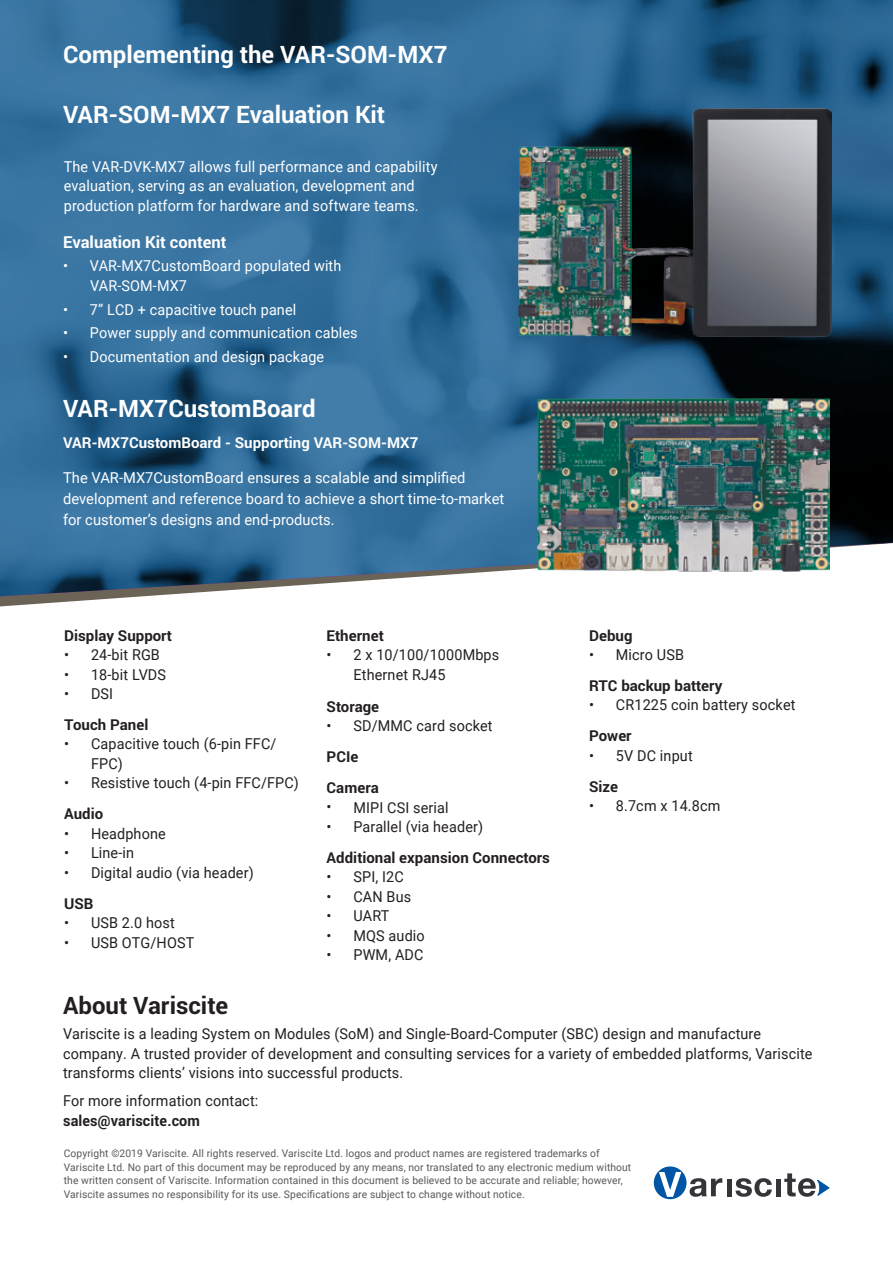
<style>
.page{position:relative;width:893px;height:1263px;background:#fff}
.page>*{position:absolute;margin:0;border:0;box-sizing:border-box;transform-origin:0 0}
.t1{font:700 24px "Roboto";color:#fff}
.t2{font:700 24px "Roboto";color:#231f20}
.t3{font:700 16.5px "Roboto";color:#fff}
.t4{font:15px/19.5px "Roboto";letter-spacing:.01em;color:#231f20}
.t5{font:15px/21px "Roboto";letter-spacing:.01em;color:#fff}
.t6{font:15px/19.5px "Roboto";letter-spacing:.01em;color:#231f20;scale:.96 1}
.t7{font:15px/19.5px "Roboto";letter-spacing:.01em;color:#fff;scale:.96 1}
.t8{font:700 15px/30.8px "Roboto";color:#231f20}
.t9{font:700 15px "Roboto";color:#fff}
.t10{font:700 15px "Roboto";color:#231f20;scale:.96 1}
.t11{font:10.5px/13.5px "Roboto";letter-spacing:.01em;color:#58595b}
</style>
<div class="page">
<svg style="left:0;top:0;width:893px;height:603px;background:#396d94"></svg>
<div style="left:654px;top:1166px;width:32px;height:33px;background:#0055a4;border-radius:50%"></div>
<svg style="left:784px;top:1173px;width:45px;height:24px"></svg>
<div style="left:776px;top:1179px;width:5px;height:17px;background:#343539"></div>
<svg style="left:735px;top:1178px;width:37px;height:19px"></svg>
<hr style="left:727px;top:1179px;width:4px;height:17px;background:#343539">
<svg style="left:690px;top:1178px;width:32px;height:19px"></svg>
<svg style="left:659px;top:1172px;width:22px;height:25px"></svg>
<img style="left:519px;top:108px;width:312px;height:228px">
<img style="left:538px;top:398px;width:292px;height:173px">
<h1 class="t1" style="left:63px;top:38px;width:386px">Complementing the VAR-SOM-MX7</h1>
<h1 class="t1" style="left:63px;top:98px;width:323px">VAR-SOM-MX7 Evaluation Kit</h1>
<h3 class="t7" style="left:64px;top:156px;width:391px">The VAR-DVK-MX7 allows full performance and capability evaluation, serving as an evaluation, development and production platform for hardware and software teams.</h3>
<h2 class="t3" style="left:63px;top:230px;width:165px">Evaluation Kit content</h2>
<h3 class="t5" style="left:90px;top:256px;width:253px;line-height:19.5px;text-indent:-27px">• VAR-MX7CustomBoard populated with<br>VAR-SOM-MX7</h3>
<h3 class="t5" style="left:63px;top:298px;width:235px">• 7” LCD + capacitive touch panel</h3>
<h3 class="t5" style="left:63px;top:322px;width:296px">• Power supply and communication cables</h3>
<h3 class="t5" style="left:63px;top:346px;width:263px">• Documentation and design package</h3>
<h1 class="t1" style="left:63px;top:392px;width:254px">VAR-MX7CustomBoard</h1>
<h3 class="t9" style="left:63px;top:433px;width:357px">VAR-MX7CustomBoard - Supporting VAR-SOM-MX7</h3>
<h3 class="t5" style="left:63px;top:466px;width:443px">The VAR-MX7CustomBoard ensures a scalable and simplified development and reference board to achieve a short time-to-market for customer’s designs and end-products.</h3>
<h3 class="t8" style="left:64px;top:619px;width:109px">Display Support</h3>
<h3 class="t4" style="left:64px;top:644px;width:97px">• 24-bit RGB</h3>
<h3 class="t4" style="left:64px;top:664px;width:103px">• 18-bit LVDS</h3>
<h3 class="t4" style="left:64px;top:683px;width:51px">• DSI</h3>
<h3 class="t8" style="left:64px;top:709px;width:86px">Touch Panel</h3>
<h3 class="t4" style="left:91px;top:734px;width:187px;text-indent:-27px">• Capacitive touch (6-pin FFC/<br>FPC)</h3>
<h3 class="t4" style="left:64px;top:773px;width:236px">• Resistive touch (4-pin FFC/FPC)</h3>
<h3 class="t8" style="left:64px;top:798px;width:41px">Audio</h3>
<h3 class="t4" style="left:64px;top:823px;width:103px">• Headphone</h3>
<h3 class="t4" style="left:64px;top:843px;width:71px">• Line-in</h3>
<h3 class="t4" style="left:64px;top:862px;width:191px">• Digital audio (via header)</h3>
<h3 class="t8" style="left:64px;top:887px;width:31px">USB</h3>
<h3 class="t4" style="left:64px;top:912px;width:112px">• USB 2.0 host</h3>
<h3 class="t4" style="left:64px;top:932px;width:132px">• USB OTG/HOST</h3>
<h3 class="t8" style="left:327px;top:619px;width:59px">Ethernet</h3>
<h3 class="t4" style="left:354px;top:644px;width:147px;text-indent:-27px">• 2 x 10/100/1000Mbps<br>Ethernet RJ45</h3>
<h3 class="t8" style="left:327px;top:691px;width:54px">Storage</h3>
<h3 class="t4" style="left:327px;top:716px;width:168px">• SD/MMC card socket</h3>
<h3 class="t8" style="left:327px;top:741px;width:54px">PCIe<br>Camera</h3>
<h3 class="t4" style="left:327px;top:797px;width:124px">• MIPI CSI serial</h3>
<h3 class="t4" style="left:327px;top:816px;width:158px">• Parallel (via header)</h3>
<h3 class="t8" style="left:327px;top:841px;width:225px">Additional expansion Connectors</h3>
<h3 class="t4" style="left:327px;top:867px;width:79px">• SPI, I2C</h3>
<h3 class="t4" style="left:327px;top:886px;width:86px">• CAN Bus</h3>
<h3 class="t4" style="left:327px;top:906px;width:64px">• UART</h3>
<h3 class="t4" style="left:327px;top:925px;width:100px">• MQS audio</h3>
<h3 class="t4" style="left:327px;top:945px;width:98px">• PWM, ADC</h3>
<h3 class="t8" style="left:589px;top:619px;width:45px">Debug</h3>
<h3 class="t4" style="left:589px;top:644px;width:96px">• Micro USB</h3>
<h3 class="t8" style="left:589px;top:670px;width:135px">RTC backup battery</h3>
<h3 class="t4" style="left:589px;top:695px;width:208px">• CR1225 coin battery socket</h3>
<h3 class="t8" style="left:589px;top:720px;width:44px">Power</h3>
<h3 class="t4" style="left:589px;top:745px;width:105px">• 5V DC input</h3>
<h3 class="t8" style="left:589px;top:770px;width:30px">Size</h3>
<h3 class="t4" style="left:589px;top:795px;width:133px">• 8.7cm x 14.8cm</h3>
<h1 class="t2" style="left:63px;top:988px;width:166px">About Variscite</h1>
<p class="t6" style="left:63px;top:1023px;width:782px">Variscite is a leading System on Modules (SoM) and Single-Board-Computer (SBC) design and manufacture company. A trusted provider of development and consulting services for a variety of embedded platforms, Variscite transforms clients’ visions into successful products.</p>
<h3 class="t6" style="left:63px;top:1090px;width:205px">For more information contact:</h3>
<h3 class="t10" style="left:63px;top:1110px;width:144px">sales@variscite.com</h3>
<p class="t11" style="left:64px;top:1146px;width:569px">Copyright ©2019 Variscite. All rights reserved. Variscite Ltd. logos and product names are registered trademarks of Variscite Ltd. No part of this document may be reproduced by any means, nor translated to any electronic medium without the written consent of Variscite. Information contained in this document is believed to be accurate and reliable; however, Variscite assumes no responsibility for its use. Specifications are subject to change without notice.</p>
</div>
